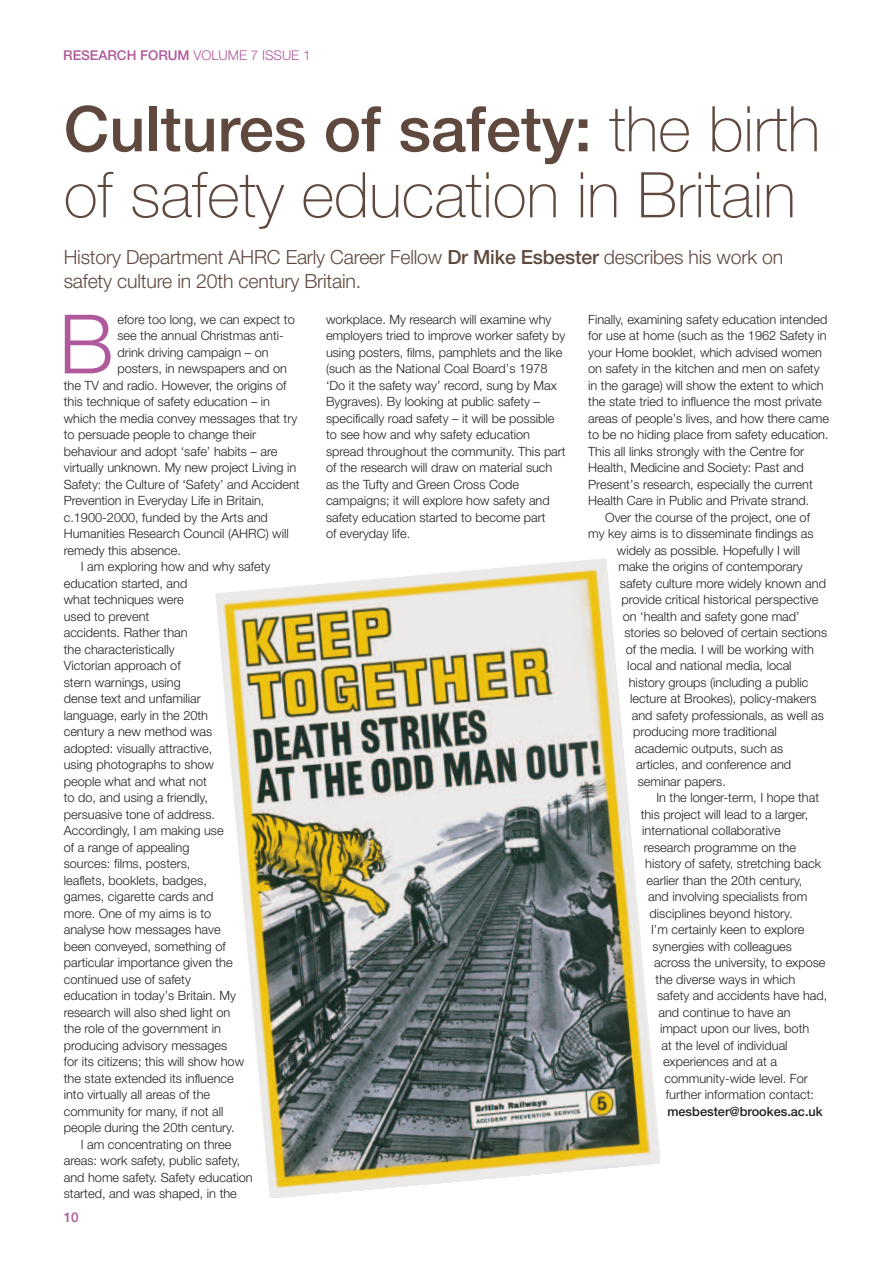
<style>
.page{position:relative;width:893px;height:1263px;background:#fff}
.page>*{position:absolute;margin:0;border:0;box-sizing:border-box;transform-origin:0 0}
.t1{font:300 82.05px "Helvetica Neue";color:#af589c}
.t2{font:100 63px/66px "Helvetica Neue";color:#5f493e}
.t3{font:300 19.5px/24px "Helvetica Neue";letter-spacing:-.01em;color:#5f493e}
.t4{font:500 13.5px "Helvetica Neue";color:#af589c}
.t5{font:300 12.75px/16.5px "Helvetica Neue";color:#231f20}
.t6{font:500 12.75px "Helvetica Neue";color:#231f20}
.s1{font-weight:300}
.s2{font-weight:500}
</style>
<div class="page">
<img style="left:215px;top:558px;width:445px;height:640px">
<p class="t4" style="left:63px;top:50px;width:249px">RESEARCH FORUM <span class="s1">VOLUME 7 ISSUE 1</span></p>
<h2 class="t2" style="left:64px;top:102px;width:758px"><span class="s2">Cultures of safety:</span> the birth of safety education in Britain</h2>
<h3 class="t3" style="left:64px;top:246px;width:721px">History Department AHRC Early Career Fellow <span class="s2">Dr Mike Esbester</span> describes his work on safety culture in 20th century Britain.</h3>
<h1 class="t1" style="left:59px;top:315px;width:56px">B</h1>
<p class="t5" style="left:117px;top:312px;width:179px">efore too long, we can expect to</p>
<p class="t5" style="left:117px;top:329px;width:168px">see the annual Christmas anti-</p>
<p class="t5" style="left:117px;top:345px;width:153px">drink driving campaign – on</p>
<p class="t5" style="left:117px;top:362px;width:171px">posters, in newspapers and on</p>
<p class="t5" style="left:64px;top:378px;width:224px">the TV and radio. However, the origins of</p>
<p class="t5" style="left:64px;top:395px;width:208px">this technique of safety education – in</p>
<p class="t5" style="left:64px;top:411px;width:235px">which the media convey messages that try</p>
<p class="t5" style="left:64px;top:428px;width:194px">to persuade people to change their</p>
<p class="t5" style="left:64px;top:444px;width:215px">behaviour and adopt ‘safe’ habits – are</p>
<p class="t5" style="left:64px;top:461px;width:234px">virtually unknown. My new project Living in</p>
<p class="t5" style="left:64px;top:477px;width:237px">Safety: the Culture of ‘Safety’ and Accident</p>
<p class="t5" style="left:64px;top:494px;width:202px">Prevention in Everyday Life in Britain,</p>
<p class="t5" style="left:64px;top:510px;width:206px">c.1900-2000, funded by the Arts and</p>
<p class="t5" style="left:64px;top:527px;width:226px">Humanities Research Council (AHRC) will</p>
<p class="t5" style="left:64px;top:543px;width:119px">remedy this absence.</p>
<p class="t5" style="left:81px;top:560px;width:191px">I am exploring how and why safety</p>
<p class="t5" style="left:64px;top:576px;width:125px">education started, and</p>
<p class="t5" style="left:64px;top:593px;width:122px">what techniques were</p>
<p class="t5" style="left:64px;top:609px;width:87px">used to prevent</p>
<p class="t5" style="left:64px;top:626px;width:125px">accidents. Rather than</p>
<p class="t5" style="left:64px;top:642px;width:112px">the characteristically</p>
<p class="t5" style="left:64px;top:659px;width:118px">Victorian approach of</p>
<p class="t5" style="left:64px;top:675px;width:118px">stern warnings, using</p>
<p class="t5" style="left:64px;top:692px;width:139px">dense text and unfamiliar</p>
<p class="t5" style="left:64px;top:708px;width:146px">language, early in the 20th</p>
<p class="t5" style="left:64px;top:725px;width:150px">century a new method was</p>
<p class="t5" style="left:64px;top:741px;width:150px">adopted: visually attractive,</p>
<p class="t5" style="left:64px;top:758px;width:152px">using photographs to show</p>
<p class="t5" style="left:64px;top:774px;width:145px">people what and what not</p>
<p class="t5" style="left:64px;top:791px;width:146px">to do, and using a friendly,</p>
<p class="t5" style="left:64px;top:807px;width:153px">persuasive tone of address.</p>
<p class="t5" style="left:64px;top:824px;width:161px">Accordingly, I am making use</p>
<p class="t5" style="left:64px;top:840px;width:127px">of a range of appealing</p>
<p class="t5" style="left:64px;top:857px;width:128px">sources: films, posters,</p>
<p class="t5" style="left:64px;top:873px;width:145px">leaflets, booklets, badges,</p>
<p class="t5" style="left:64px;top:890px;width:151px">games, cigarette cards and</p>
<p class="t5" style="left:64px;top:906px;width:149px">more. One of my aims is to</p>
<p class="t5" style="left:64px;top:923px;width:158px">analyse how messages have</p>
<p class="t5" style="left:64px;top:939px;width:164px">been conveyed, something of</p>
<p class="t5" style="left:64px;top:956px;width:170px">particular importance given the</p>
<p class="t5" style="left:64px;top:972px;width:129px">continued use of safety</p>
<p class="t5" style="left:64px;top:989px;width:174px">education in today’s Britain. My</p>
<p class="t5" style="left:64px;top:1005px;width:168px">research will also shed light on</p>
<p class="t5" style="left:64px;top:1022px;width:159px">the role of the government in</p>
<p class="t5" style="left:64px;top:1038px;width:165px">producing advisory messages</p>
<p class="t5" style="left:64px;top:1055px;width:182px">for its citizens; this will show how</p>
<p class="t5" style="left:64px;top:1071px;width:172px">the state extended its influence</p>
<p class="t5" style="left:64px;top:1088px;width:148px">into virtually all areas of the</p>
<p class="t5" style="left:64px;top:1104px;width:161px">community for many, if not all</p>
<p class="t5" style="left:64px;top:1121px;width:172px">people during the 20th century.</p>
<p class="t5" style="left:81px;top:1137px;width:152px">I am concentrating on three</p>
<p class="t5" style="left:64px;top:1154px;width:178px">areas: work safety, public safety,</p>
<p class="t5" style="left:64px;top:1170px;width:190px">and home safety. Safety education</p>
<p class="t5" style="left:64px;top:1187px;width:175px">started, and was shaped, in the</p>
<p class="t4" style="left:64px;top:1212px;width:16px">10</p>
<p class="t5" style="left:326px;top:312px;width:241px">workplace. My research will examine why employers tried to improve worker safety by using posters, films, pamphlets and the like (such as the National Coal Board’s 1978 ‘Do it the safety way’ record, sung by Max Bygraves). By looking at public safety – specifically road safety – it will be possible to see how and why safety education spread throughout the community. This part of the research will draw on material such as the Tufty and Green Cross Code campaigns; it will explore how safety and safety education started to become part<br>of everyday life.</p>
<p class="t5" style="left:588px;top:312px;width:242px">Finally, examining safety education intended for use at home (such as the 1962 Safety in your Home booklet, which advised women on safety in the kitchen and men on safety in the garage) will show the extent to which the state tried to influence the most private areas of people’s lives, and how there came to be no hiding place from safety education.<br>This all links strongly with the Centre for Health, Medicine and Society: Past and Present’s research, especially the current Health Care in Public and Private strand.</p>
<p class="t5" style="left:605px;top:510px;width:206px">Over the course of the project, one of</p>
<p class="t5" style="left:588px;top:527px;width:227px">my key aims is to disseminate findings as</p>
<p class="t5" style="left:617px;top:543px;width:185px">widely as possible. Hopefully I will</p>
<p class="t5" style="left:618px;top:560px;width:186px">make the origins of contemporary</p>
<p class="t5" style="left:620px;top:576px;width:208px">safety culture more widely known and</p>
<p class="t5" style="left:621px;top:593px;width:198px">provide critical historical perspective</p>
<p class="t5" style="left:623px;top:609px;width:178px">on ‘health and safety gone mad’</p>
<p class="t5" style="left:624px;top:626px;width:204px">stories so beloved of certain sections</p>
<p class="t5" style="left:626px;top:642px;width:190px">of the media. I will be working with</p>
<p class="t5" style="left:627px;top:659px;width:166px">local and national media, local</p>
<p class="t5" style="left:629px;top:675px;width:181px">history groups (including a public</p>
<p class="t5" style="left:630px;top:692px;width:188px">lecture at Brookes), policy-makers</p>
<p class="t5" style="left:632px;top:708px;width:194px">and safety professionals, as well as</p>
<p class="t5" style="left:633px;top:725px;width:145px">producing more traditional</p>
<p class="t5" style="left:635px;top:741px;width:150px">academic outputs, such as</p>
<p class="t5" style="left:636px;top:758px;width:156px">articles, and conference and</p>
<p class="t5" style="left:638px;top:774px;width:90px">seminar papers.</p>
<p class="t5" style="left:656px;top:791px;width:164px">In the longer-term, I hope that</p>
<p class="t5" style="left:641px;top:807px;width:169px">this project will lead to a larger,</p>
<p class="t5" style="left:642px;top:824px;width:140px">international collaborative</p>
<p class="t5" style="left:644px;top:840px;width:154px">research programme on the</p>
<p class="t5" style="left:645px;top:857px;width:177px">history of safety, stretching back</p>
<p class="t5" style="left:647px;top:873px;width:157px">earlier than the 20th century,</p>
<p class="t5" style="left:648px;top:890px;width:161px">and involving specialists from</p>
<p class="t5" style="left:650px;top:906px;width:144px">disciplines beyond history.</p>
<p class="t5" style="left:651px;top:923px;width:155px">I’m certainly keen to explore</p>
<p class="t5" style="left:653px;top:939px;width:141px">synergies with colleagues</p>
<p class="t5" style="left:654px;top:956px;width:173px">across the university, to expose</p>
<p class="t5" style="left:656px;top:972px;width:141px">the diverse ways in which</p>
<p class="t5" style="left:657px;top:989px;width:172px">safety and accidents have had,</p>
<p class="t5" style="left:658px;top:1005px;width:134px">and continue to have an</p>
<p class="t5" style="left:660px;top:1022px;width:151px">impact upon our lives, both</p>
<p class="t5" style="left:661px;top:1038px;width:128px">at the level of individual</p>
<p class="t5" style="left:663px;top:1055px;width:116px">experiences and at a</p>
<p class="t5" style="left:664px;top:1071px;width:145px">community-wide level. For</p>
<p class="t5" style="left:666px;top:1088px;width:150px">further information contact:</p>
<p class="t6" style="left:667px;top:1107px;width:157px">mesbester@brookes.ac.uk</p>
</div>
